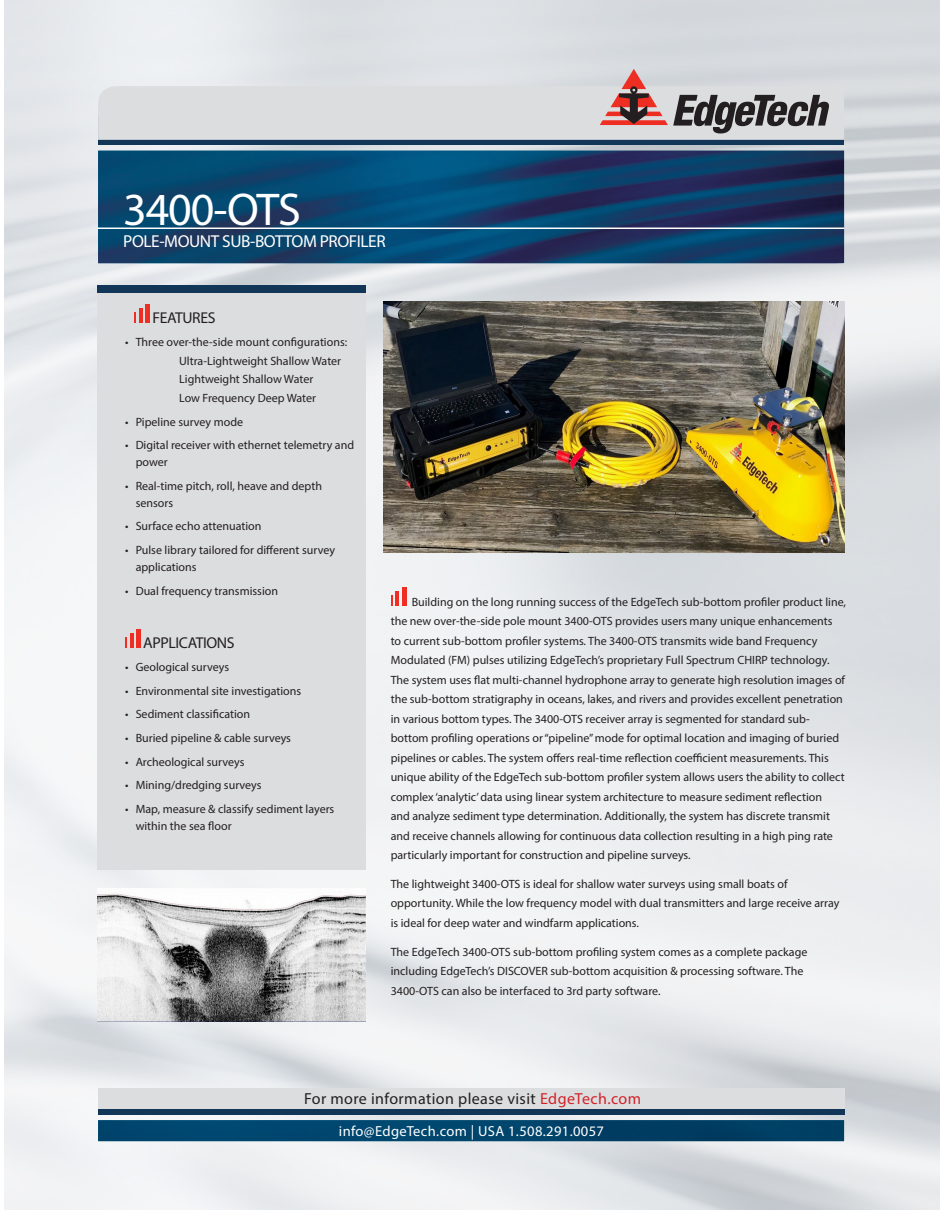
<style>
.page{position:relative;width:940px;height:1210px;background:#fff}
.page>*{position:absolute;margin:0;border:0;box-sizing:border-box;transform-origin:0 0}
.t1{font:46.05px "Myriad Pro";letter-spacing:-.025em;color:#fff}
.t2{font:17.25px "Myriad Pro";letter-spacing:-.025em;color:#fff}
.t3{font:16.05px "Myriad Pro";letter-spacing:.025em;color:#231f20}
.t4{font:15.75px "Myriad Pro";letter-spacing:-.025em;color:#231f20}
.t5{font:14.55px "Myriad Pro";letter-spacing:.025em;color:#fff}
.t6{font:12px/19.5px "Myriad Pro";color:#231f20}
.s1{color:#d1232a}
</style>
<div class="page">
<img style="left:4px;top:0;width:936px;height:1210px">
<img style="left:98px;top:1120px;width:746px;height:21px">
<img style="left:98px;top:151px;width:746px;height:112px">
<div style="left:98px;top:1093px;width:746px;height:21px;background:linear-gradient(to right,#123658,#123658)"></div>
<div style="left:98px;top:1088px;width:746px;height:20px;background:#dcdddf"></div>
<div style="left:98px;top:116px;width:746px;height:28px;background:#123658"></div>
<svg style="left:98px;top:69px;width:746px;height:71px;background:#d0cdd0"></svg>
<hr style="left:97px;top:227px;width:747px;height:2px;background:#fff">
<hr style="left:395px;top:591px;width:4px;height:14px;background:#ee2e22">
<hr style="left:402px;top:587px;width:4px;height:18px;background:#ee2e22">
<div style="left:97px;top:285px;width:269px;height:25px;background:#123658"></div>
<div style="left:97px;top:293px;width:269px;height:576px;background:#dcdddf"></div>
<svg style="left:134px;top:312px;width:2px;height:11px"></svg>
<hr style="left:139px;top:308px;width:3px;height:15px;background:#ee2e22">
<div style="left:145px;top:305px;width:5px;height:18px;background:#ee2e22"></div>
<svg style="left:125px;top:637px;width:2px;height:11px"></svg>
<hr style="left:130px;top:633px;width:3px;height:15px;background:#ee2e22">
<div style="left:136px;top:629px;width:5px;height:19px;background:#ee2e22"></div>
<img style="left:97px;top:888px;width:269px;height:133px">
<img style="left:383px;top:302px;width:461px;height:250px">
<p class="t1" style="left:123px;top:181px;width:179px">3400-OTS</p>
<p class="t2" style="left:123px;top:230px;width:264px">POLE-MOUNT SUB-BOTTOM PROFILER</p>
<p class="t4" style="left:152px;top:308px;width:64px">FEATURES</p>
<p class="t6" style="left:125px;top:332px;width:223px">• Three over-the-side mount configurations:</p>
<p class="t6" style="left:179px;top:351px;width:163px">Ultra-Lightweight Shallow Water</p>
<p class="t6" style="left:179px;top:369px;width:136px">Lightweight Shallow Water</p>
<p class="t6" style="left:179px;top:388px;width:138px">Low Frequency Deep Water</p>
<p class="t6" style="left:125px;top:411px;width:119px">• Pipeline survey mode</p>
<p class="t6" style="left:136px;top:436px;width:220px;line-height:17px;text-indent:-10px">• Digital receiver with ethernet telemetry and power</p>
<p class="t6" style="left:136px;top:477px;width:188px;line-height:17px;text-indent:-10px">• Real-time pitch, roll, heave and depth sensors</p>
<p class="t6" style="left:125px;top:516px;width:138px">• Surface echo attenuation</p>
<p class="t6" style="left:136px;top:541px;width:201px;line-height:17px;text-indent:-10px">• Pulse library tailored for different survey applications</p>
<p class="t6" style="left:125px;top:580px;width:154px">• Dual frequency transmission</p>
<p class="t4" style="left:143px;top:633px;width:93px">APPLICATIONS</p>
<p class="t6" style="left:125px;top:657px;width:105px">• Geological surveys</p>
<p class="t6" style="left:125px;top:681px;width:178px">• Environmental site investigations</p>
<p class="t6" style="left:125px;top:704px;width:126px">• Sediment classification</p>
<p class="t6" style="left:125px;top:728px;width:167px">• Buried pipeline &amp; cable surveys</p>
<p class="t6" style="left:125px;top:751px;width:121px">• Archeological surveys</p>
<p class="t6" style="left:125px;top:775px;width:138px">• Mining/dredging surveys</p>
<p class="t6" style="left:136px;top:800px;width:200px;line-height:17px;text-indent:-10px">• Map, measure &amp; classify sediment layers within the sea floor</p>
<p class="t6" style="left:391px;top:591px;width:457px;text-indent:21px">Building on the long running success of the EdgeTech sub-bottom profiler product line, the new over-the-side pole mount 3400-OTS provides users many unique enhancements to current sub-bottom profiler systems. The 3400-OTS transmits wide band Frequency Modulated (FM) pulses utilizing EdgeTech’s proprietary Full Spectrum CHIRP technology.<br>The system uses flat multi-channel hydrophone array to generate high resolution images of the sub-bottom stratigraphy in oceans, lakes, and rivers and provides excellent penetration in various bottom types. The 3400-OTS receiver array is segmented for standard sub&shy;bottom profiling operations or “pipeline” mode for optimal location and imaging of buried pipelines or cables. The system offers real-time reflection coefficient measurements. This unique ability of the EdgeTech sub-bottom profiler system allows users the ability to collect complex ‘analytic’ data using linear system architecture to measure sediment reflection<br>and analyze sediment type determination. Additionally, the system has discrete transmit and receive channels allowing for continuous data collection resulting in a high ping rate particularly important for construction and pipeline surveys.</p>
<p class="t6" style="left:391px;top:874px;width:450px">The lightweight 3400-OTS is ideal for shallow water surveys using small boats of opportunity. While the low frequency model with dual transmitters and large receive array is ideal for deep water and windfarm applications.</p>
<p class="t6" style="left:391px;top:941px;width:418px">The EdgeTech 3400-OTS sub-bottom profiling system comes as a complete package including EdgeTech’s DISCOVER sub-bottom acquisition &amp; processing software. The<br>3400-OTS can also be interfaced to 3rd party software.</p>
<h3 class="t3" style="left:304px;top:1088px;width:338px">For more information please visit <span class="s1">EdgeTech.com</span></h3>
<p class="t5" style="left:339px;top:1121px;width:266px">info@EdgeTech.com | USA 1.508.291.0057</p>
</div>
